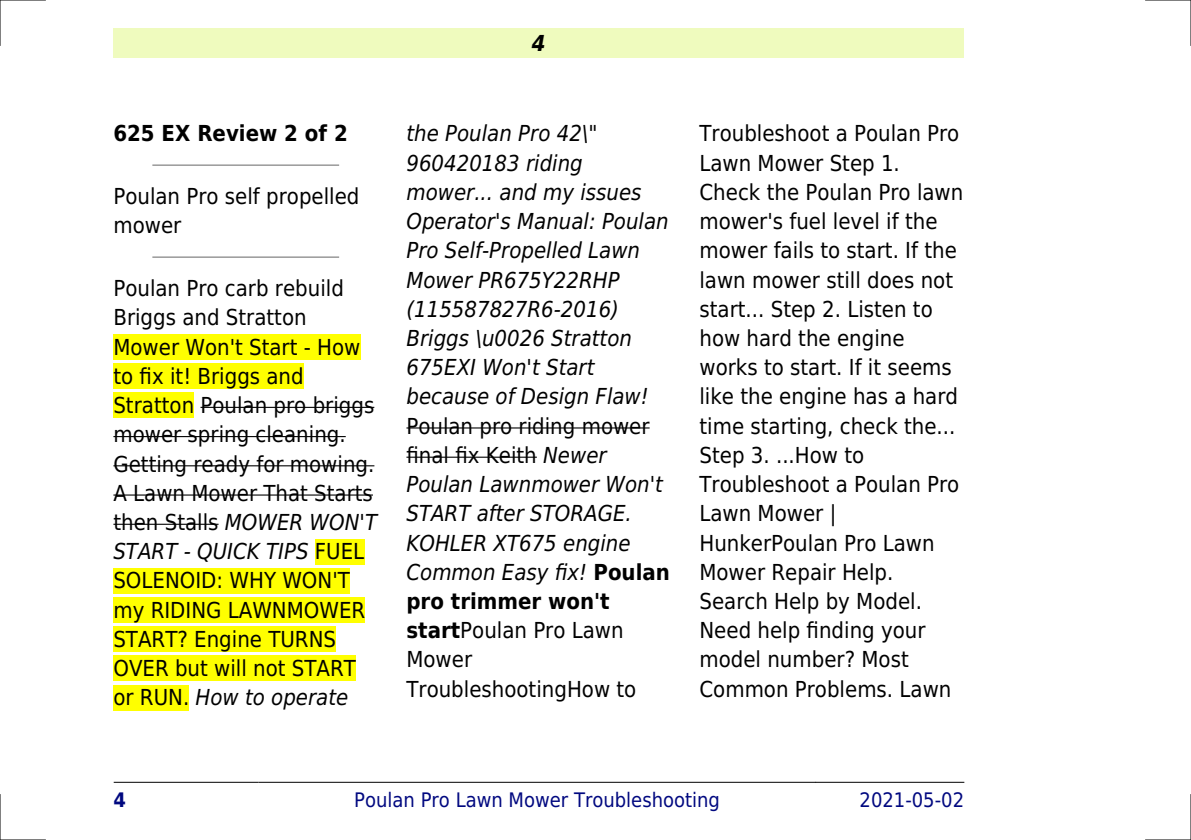
<style>
.page{position:relative;width:1191px;height:840px;background:#fff}
.page>*{position:absolute;margin:0;border:0;box-sizing:border-box;transform-origin:0 0}
.t1{font:22px/29.2px "DejaVu Sans Condensed";color:#000}
.t2{font:italic 22px/29.2px "DejaVu Sans Condensed";color:#000}
.t3{font:700 22px "DejaVu Sans Condensed";color:#000}
.t4{font:italic 700 22px "DejaVu Sans Condensed";color:#000}
.t5{font:20px "DejaVu Sans Condensed";color:#000880}
.t6{font:700 20px "DejaVu Sans Condensed";color:#000880}
.s1{font-style:italic}
.s2{font-style:normal}
.s3{font-weight:700;font-style:normal}
</style>
<div class="page">
<div style="left:113px;top:28px;width:851px;height:30px;background:#effbbe"></div>
<hr style="left:114px;top:781px;width:144px;height:1px;background:#000">
<hr style="left:259px;top:781px;width:556px;height:1px;background:#000">
<hr style="left:816px;top:781px;width:148px;height:1px;background:#000">
<hr style="left:153px;top:164px;width:185px;height:2px;background:#999">
<hr style="left:153px;top:256px;width:185px;height:2px;background:#999">
<div style="left:113px;top:334px;width:247px;height:25px;background:#ff0"></div>
<div style="left:113px;top:363px;width:191px;height:26px;background:#ff0"></div>
<div style="left:113px;top:392px;width:81px;height:26px;background:#ff0"></div>
<hr style="left:200px;top:406px;width:174px;height:1px;background:#000">
<hr style="left:113px;top:436px;width:233px;height:1px;background:#000">
<hr style="left:113px;top:465px;width:261px;height:1px;background:#000">
<hr style="left:113px;top:494px;width:260px;height:1px;background:#000">
<hr style="left:113px;top:523px;width:105px;height:1px;background:#000">
<div style="left:315px;top:538px;width:49px;height:26px;background:#ff0"></div>
<div style="left:113px;top:567px;width:237px;height:26px;background:#ff0"></div>
<div style="left:113px;top:597px;width:252px;height:25px;background:#ff0"></div>
<div style="left:113px;top:626px;width:223px;height:25px;background:#ff0"></div>
<div style="left:113px;top:655px;width:243px;height:26px;background:#ff0"></div>
<div style="left:113px;top:684px;width:76px;height:26px;background:#ff0"></div>
<hr style="left:406px;top:427px;width:243px;height:1px;background:#000">
<hr style="left:406px;top:456px;width:131px;height:1px;background:#000">
<hr style="left:0;top:0;width:45px;height:1px;background:#000">
<hr style="left:1145px;top:0;width:46px;height:1px;background:#000">
<hr style="left:0;top:839px;width:45px;height:1px;background:#000">
<hr style="left:1145px;top:839px;width:46px;height:1px;background:#000">
<hr style="left:0;top:0;width:1px;height:45px;background:#000">
<hr style="left:0;top:794px;width:1px;height:45px;background:#000">
<hr style="left:1190px;top:0;width:1px;height:45px;background:#000">
<hr style="left:1190px;top:794px;width:1px;height:45px;background:#000">
<p class="t4" style="left:532px;top:30px;width:15px">4</p>
<p class="t3" style="left:113px;top:121px;width:236px">625 EX Review 2 of 2</p>
<p class="t1" style="left:113px;top:182px;width:248px">Poulan Pro self propelled mower</p>
<p class="t1" style="left:113px;top:274px;width:265px">Poulan Pro carb rebuild<br>Briggs and Stratton<br>Mower Won't Start - How to fix it! Briggs and<br>Stratton Poulan pro briggs mower spring cleaning.<br>Getting ready for mowing.<br>A Lawn Mower That Starts then Stalls <span class="s1">MOWER WON'T<br>START - QUICK TIPS</span> FUEL<br>SOLENOID: WHY WON'T my RIDING LAWNMOWER<br>START? Engine TURNS<br>OVER but will not START or RUN. <span class="s1">How to operate</span></p>
<p class="t2" style="left:406px;top:119px;width:264px">the Poulan Pro 42\"<br>960420183 riding mower... and my issues<br>Operator's Manual: Poulan<br>Pro Self-Propelled Lawn<br>Mower PR675Y22RHP (115587827R6-2016)<br>Briggs \u0026 Stratton<br>675EXI Won't Start because of Design Flaw!</p>
<p class="t2" style="left:406px;top:411px;width:265px"><span class="s2">Poulan pro riding mower final fix Keith</span> Newer<br>Poulan Lawnmower Won't<br>START after STORAGE.<br>KOHLER XT675 engine<br>Common Easy fix! <span class="s3">Poulan pro trimmer won't start</span><span class="s2">Poulan Pro Lawn<br>Mower<br>TroubleshootingHow to</span></p>
<p class="t1" style="left:699px;top:119px;width:265px">Troubleshoot a Poulan Pro<br>Lawn Mower Step 1.<br>Check the Poulan Pro lawn mower's fuel level if the mower fails to start. If the lawn mower still does not start... Step 2. Listen to how hard the engine works to start. If it seems like the engine has a hard time starting, check the...<br>Step 3. ...How to<br>Troubleshoot a Poulan Pro<br>Lawn Mower |<br>HunkerPoulan Pro Lawn<br>Mower Repair Help.<br>Search Help by Model.<br>Need help finding your model number? Most<br>Common Problems. Lawn</p>
<p class="t6" style="left:113px;top:787px;width:14px">4</p>
<p class="t5" style="left:354px;top:787px;width:367px">Poulan Pro Lawn Mower Troubleshooting</p>
<p class="t5" style="left:859px;top:787px;width:106px">2021-05-02</p>
</div>
